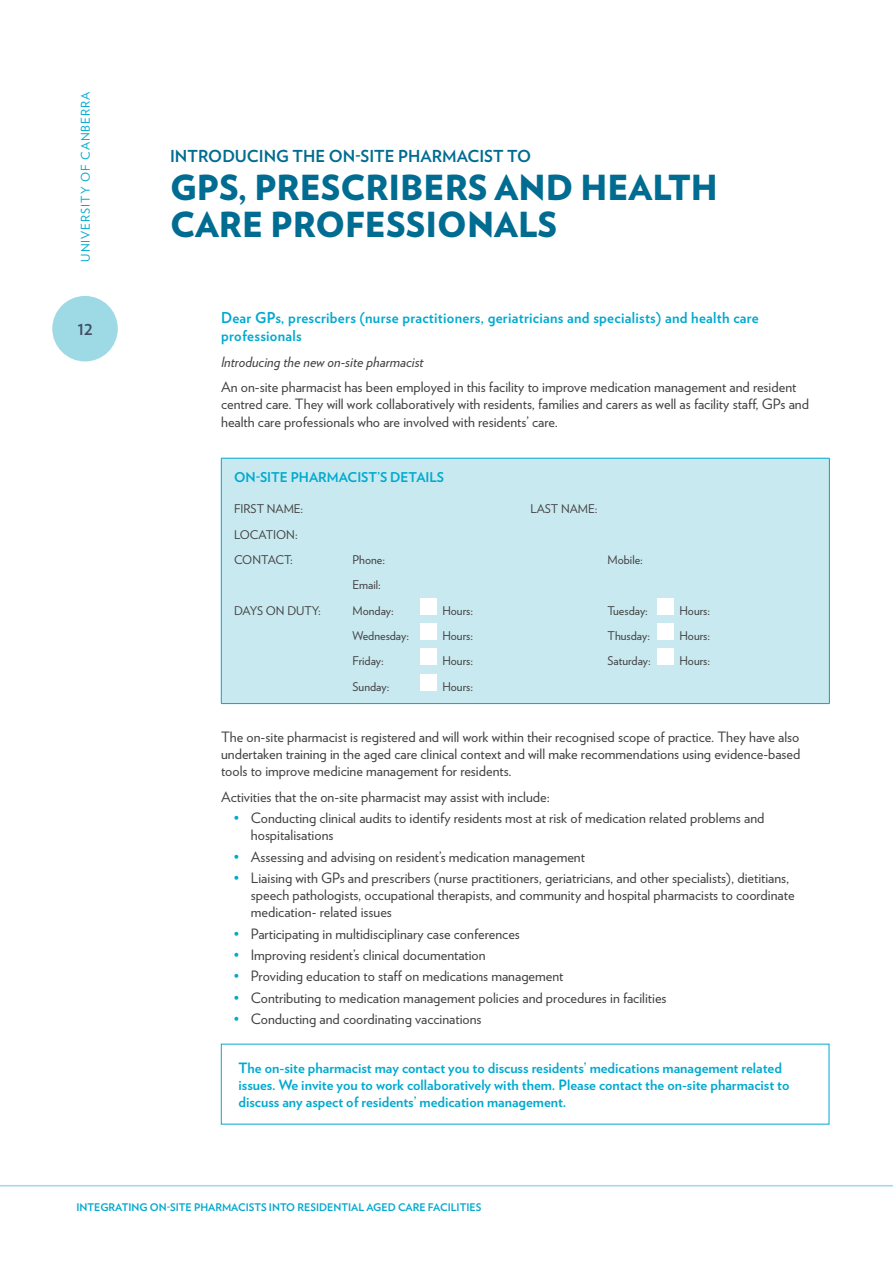
<style>
.page{position:relative;width:893px;height:1263px;background:#fff}
.page>*{position:absolute;margin:0;border:0;box-sizing:border-box;transform-origin:0 0}
.t1{font:900 34.5px/37.5px "Verlag";color:#006c91}
.t2{font:700 16.5px "Verlag";color:#006c91}
.t3{font:700 15px/18px "Verlag";letter-spacing:.02em;color:#00a9cf}
.t4{font:700 15px "Verlag";color:#424d61}
.t5{font:14.25px/17.1px "Verlag";color:#414042}
.t6{font:700 14.25px/17.1px "Verlag";color:#00a9cf}
.t7{font:italic 14.25px "Verlag";color:#414042}
.t8{font:700 13.5px "Verlag";color:#00a9cf}
.t9{font:12px/25.3px "Verlag";color:#414042}
.t10{font:12px "Verlag";letter-spacing:.08em;color:#00a9cf}
.t11{font:700 10.5px "Verlag";color:#00a9cf}
.s1{color:#00a9cf}
</style>
<div class="page">
<div style="left:52px;top:296px;width:66px;height:65px;background:#9edae6;border-radius:50%"></div>
<hr style="left:0;top:1185px;width:893px;height:1px;background:#9edae6">
<div style="left:221px;top:458px;width:608px;height:245px;background:#c8e9ef"></div>
<hr style="left:221px;top:458px;width:609px;height:1px;background:#00a9cf">
<hr style="left:221px;top:458px;width:1px;height:245px;background:#00a9cf">
<hr style="left:829px;top:458px;width:1px;height:245px;background:#00a9cf">
<hr style="left:221px;top:703px;width:609px;height:1px;background:#00a9cf">
<div style="left:420px;top:598px;width:17px;height:17px;background:#fff"></div>
<div style="left:657px;top:598px;width:17px;height:17px;background:#fff"></div>
<div style="left:420px;top:623px;width:17px;height:17px;background:#fff"></div>
<div style="left:657px;top:623px;width:17px;height:17px;background:#fff"></div>
<div style="left:420px;top:649px;width:17px;height:16px;background:#fff"></div>
<div style="left:657px;top:649px;width:17px;height:16px;background:#fff"></div>
<div style="left:420px;top:674px;width:17px;height:17px;background:#fff"></div>
<p class="t10" style="left:77px;top:261px;width:171px;rotate:-90deg">UNIVERSITY OF CANBERRA</p>
<p class="t4" style="left:77px;top:317px;width:17px">12</p>
<p class="t2" style="left:170px;top:143px;width:363px">INTRODUCING THE ON-SITE PHARMACIST TO</p>
<h1 class="t1" style="left:170px;top:166px;width:549px">GPS, PRESCRIBERS AND HEALTH<br>CARE PROFESSIONALS</h1>
<p class="t3" style="left:221px;top:308px;width:539px">Dear GPs, prescribers (nurse practitioners, geriatricians and specialists) and health care professionals</p>
<p class="t7" style="left:221px;top:351px;width:204px">Introducing the new on-site pharmacist</p>
<p class="t5" style="left:221px;top:378px;width:589px">An on-site pharmacist has been employed in this facility to improve medication management and resident centred care. They will work collaboratively with residents, families and carers as well as facility staff, GPs and health care professionals who are involved with residents’ care.</p>
<p class="t8" style="left:234px;top:466px;width:212px">ON-SITE PHARMACIST’S DETAILS</p>
<p class="t9" style="left:234px;top:496px;width:71px">FIRST NAME:</p>
<p class="t9" style="left:530px;top:496px;width:69px">LAST NAME:</p>
<p class="t9" style="left:234px;top:521px;width:65px">LOCATION:<br>CONTACT:</p>
<p class="t9" style="left:353px;top:546px;width:34px">Phone:</p>
<p class="t9" style="left:608px;top:546px;width:37px">Mobile:</p>
<p class="t9" style="left:353px;top:572px;width:30px">Email:</p>
<p class="t9" style="left:234px;top:597px;width:88px">DAYS ON DUTY:</p>
<p class="t9" style="left:353px;top:597px;width:43px">Monday:</p>
<p class="t9" style="left:442px;top:597px;width:32px">Hours:</p>
<p class="t9" style="left:608px;top:597px;width:42px">Tuesday:</p>
<p class="t9" style="left:679px;top:597px;width:32px">Hours:</p>
<p class="t9" style="left:353px;top:622px;width:58px">Wednesday:</p>
<p class="t9" style="left:442px;top:622px;width:32px">Hours:</p>
<p class="t9" style="left:608px;top:622px;width:44px">Thusday:</p>
<p class="t9" style="left:679px;top:622px;width:32px">Hours:</p>
<p class="t9" style="left:353px;top:648px;width:33px">Friday:</p>
<p class="t9" style="left:442px;top:648px;width:32px">Hours:</p>
<p class="t9" style="left:608px;top:648px;width:45px">Saturday:</p>
<p class="t9" style="left:679px;top:648px;width:32px">Hours:</p>
<p class="t9" style="left:353px;top:673px;width:38px">Sunday:</p>
<p class="t9" style="left:442px;top:673px;width:32px">Hours:</p>
<p class="t5" style="left:221px;top:728px;width:581px;text-align:justify">The on-site pharmacist is registered and will work within their recognised scope of practice. They have also undertaken training in the aged care clinical context and will make recommendations using evidence-based tools to improve medicine management for residents.</p>
<p class="t5" style="left:221px;top:787px;width:330px">Activities that the on-site pharmacist may assist with include:</p>
<p class="t5" style="left:251px;top:809px;width:515px;text-indent:-17px"><span class="s1">•</span> Conducting clinical audits to identify residents most at risk of medication related problems and hospitalisations</p>
<p class="t5" style="left:234px;top:847px;width:353px"><span class="s1">•</span> Assessing and advising on resident’s medication management</p>
<p class="t5" style="left:251px;top:869px;width:545px;text-indent:-17px"><span class="s1">•</span> Liaising with GPs and prescribers (nurse practitioners, geriatricians, and other specialists), dietitians, speech pathologists, occupational therapists, and community and hospital pharmacists to coordinate medication- related issues</p>
<p class="t5" style="left:234px;top:924px;width:288px"><span class="s1">•</span> Participating in multidisciplinary case conferences</p>
<p class="t5" style="left:234px;top:945px;width:253px"><span class="s1">•</span> Improving resident’s clinical documentation</p>
<p class="t5" style="left:234px;top:967px;width:331px"><span class="s1">•</span> Providing education to staff on medications management</p>
<p class="t5" style="left:234px;top:988px;width:434px"><span class="s1">•</span> Contributing to medication management policies and procedures in facilities</p>
<p class="t5" style="left:234px;top:1010px;width:249px"><span class="s1">•</span> Conducting and coordinating vaccinations</p>
<p class="t6" style="left:238px;top:1058px;width:552px">The on-site pharmacist may contact you to discuss residents’ medications management related issues. We invite you to work collaboratively with them. Please contact the on-site pharmacist to discuss any aspect of residents’ medication management.</p>
<p class="t11" style="left:77px;top:1199px;width:406px">INTEGRATING ON-SITE PHARMACISTS INTO RESIDENTIAL AGED CARE FACILITIES</p>
</div>
